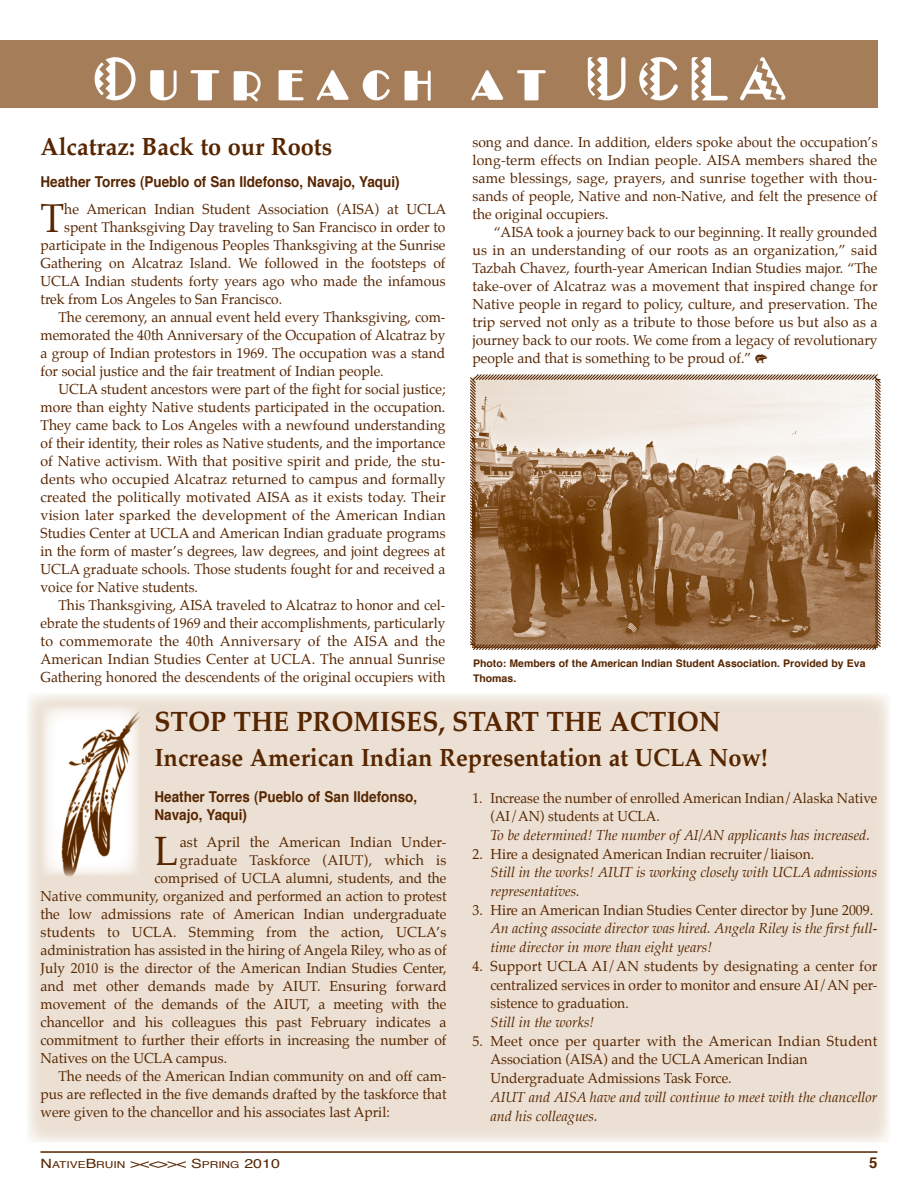
<style>
.page{position:relative;width:918px;height:1188px;background:#fff}
.page>*{position:absolute;margin:0;border:0;box-sizing:border-box;transform-origin:0 0}
.t1{font:54px "Dakota";letter-spacing:.22em;color:#fff;scale:.95 1}
.BODY-1_dropcap_AL{font:40.05px "Palatino";color:#572500}
.HEAD-1{font:700 27.75px "Palatino";color:#572500;scale:.95 1}
.HEAD-1-2{font:700 24.75px "Palatino";color:#572500;scale:.95 1}
.by-line{font:700 15px/18px "Helvetica";color:#572500;scale:.9 1}
.by-line-2{font:700 15px "Helvetica";color:#572500}
.BODY-1_nodrpcap_AJ{font:14.25px/18px "Palatino";color:#572500;text-align:justify}
.BODY-1_dropcap_AL-2{font:14.25px "Palatino";color:#572500}
.BODY-1_nodrpcap_AJ-2{font:italic 14.25px/18.8px "Palatino";color:#572500}
.BODY-1_nodrpcap_AJ-3{font:14.25px/18.8px "Palatino";letter-spacing:.02em;color:#572500}
.BODY-1_nodrpcap_AJ-4{font:14.25px/18.8px "Palatino";color:#572500;scale:.95 1}
.t2{font:700 10.5px/15px "Helvetica";color:#572500}
.t3{font:9.6px "Helvetica";color:#572500;scale:1.25 1}
.s1{font-family:"Artifact One"}
.s2{font-size:12.75px}
</style>
<div class="page">
<hr style="left:40px;top:1151px;width:838px;height:2px;background:#572500">
<div style="left:27px;top:693px;width:864px;height:450px;background:#ebe0d3"></div>
<div style="left:0;top:40px;width:878px;height:68px;background:#a67d59"></div>
<img style="left:42px;top:706px;width:98px;height:170px">
<svg style="left:470px;top:374px;width:411px;height:276px;background:#ad8c6e"></svg>
<p class="t1" style="left:92px;top:49px;width:731px">Outreach at UCLA</p>
<p class="HEAD-1-2" style="left:40px;top:126px;width:309px">Alcatraz: Back to our Roots</p>
<p class="by-line" style="left:40px;top:173px;width:401px">Heather Torres (Pueblo of San Ildefonso, Navajo, Yaqui)</p>
<p class="BODY-1_dropcap_AL" style="left:40px;top:185px;width:25px">T</p>
<p class="BODY-1_dropcap_AL-2" style="left:64px;top:197px;width:383px">he American Indian Student Association (AISA) at UCLA</p>
<p class="BODY-1_dropcap_AL-2" style="left:64px;top:215px;width:383px">spent Thanksgiving Day traveling to San Francisco in order to</p>
<p class="BODY-1_dropcap_AL-2" style="left:40px;top:233px;width:406px">participate in the Indigenous Peoples Thanksgiving at the Sunrise</p>
<p class="BODY-1_dropcap_AL-2" style="left:40px;top:251px;width:407px">Gathering on Alcatraz Island. We followed in the footsteps of</p>
<p class="BODY-1_dropcap_AL-2" style="left:40px;top:269px;width:407px">UCLA Indian students forty years ago who made the infamous</p>
<p class="BODY-1_dropcap_AL-2" style="left:40px;top:287px;width:243px">trek from Los Angeles to San Francisco.</p>
<p class="BODY-1_nodrpcap_AJ" style="left:40px;top:308px;width:406px;text-indent:18px">The ceremony, an annual event held every Thanksgiving, com&shy;memorated the 40th Anniversary of the Occupation of Alcatraz by a group of Indian protestors in 1969. The occupation was a stand for social justice and the fair treatment of Indian people.</p>
<p class="BODY-1_nodrpcap_AJ" style="left:40px;top:380px;width:407px;text-indent:18px">UCLA student ancestors were part of the fight for social justice; more than eighty Native students participated in the occupation.<br>They came back to Los Angeles with a newfound understanding of their identity, their roles as Native students, and the importance of Native activism. With that positive spirit and pride, the stu&shy;dents who occupied Alcatraz returned to campus and formally created the politically motivated AISA as it exists today. Their vision later sparked the development of the American Indian Studies Center at UCLA and American Indian graduate programs in the form of master’s degrees, law degrees, and joint degrees at UCLA graduate schools. Those students fought for and received a voice for Native students.</p>
<p class="BODY-1_nodrpcap_AJ" style="left:40px;top:596px;width:406px;text-indent:18px">This Thanksgiving, AISA traveled to Alcatraz to honor and cel&shy;ebrate the students of 1969 and their accomplishments, particularly to commemorate the 40th Anniversary of the AISA and the American Indian Studies Center at UCLA. The annual Sunrise Gathering honored the descendents of the original occupiers with</p>
<p class="BODY-1_nodrpcap_AJ" style="left:472px;top:133px;width:407px">song and dance. In addition, elders spoke about the occupation’s long-term effects on Indian people. AISA members shared the same blessings, sage, prayers, and sunrise together with thou&shy;sands of people, Native and non-Native, and felt the presence of the original occupiers.</p>
<p class="BODY-1_nodrpcap_AJ" style="left:472px;top:223px;width:407px;text-indent:21px">“AISA took a journey back to our beginning. It really grounded us in an understanding of our roots as an organization,” said Tazbah Chavez, fourth-year American Indian Studies major. “The take-over of Alcatraz was a movement that inspired change for Native people in regard to policy, culture, and preservation. The trip served not only as a tribute to those before us but also as a journey back to our roots. We come from a legacy of revolutionary people and that is something to be proud of.” <span class="s1">b</span></p>
<p class="t2" style="left:473px;top:656px;width:394px">Photo: Members of the American Indian Student Association. Provided by Eva<br>Thomas.</p>
<p class="HEAD-1" style="left:154px;top:698px;width:597px">STOP THE PROMISES, START THE ACTION</p>
<p class="HEAD-1-2" style="left:154px;top:736px;width:647px">Increase American Indian Representation at UCLA Now!</p>
<p class="by-line" style="left:154px;top:788px;width:293px">Heather Torres (Pueblo of San Ildefonso,<br>Navajo, Yaqui)</p>
<p class="BODY-1_dropcap_AL" style="left:154px;top:818px;width:25px">L</p>
<p class="BODY-1_dropcap_AL-2" style="left:180px;top:831px;width:268px">ast April the American Indian Under-</p>
<p class="BODY-1_dropcap_AL-2" style="left:180px;top:849px;width:268px">graduate Taskforce (AIUT), which is</p>
<p class="BODY-1_dropcap_AL-2" style="left:154px;top:867px;width:294px">comprised of UCLA alumni, students, and the</p>
<p class="BODY-1_dropcap_AL-2" style="left:40px;top:885px;width:408px">Native community, organized and performed an action to protest</p>
<p class="BODY-1_dropcap_AL-2" style="left:40px;top:903px;width:408px">the low admissions rate of American Indian undergraduate</p>
<p class="BODY-1_dropcap_AL-2" style="left:40px;top:921px;width:408px">students to UCLA. Stemming from the action, UCLA’s</p>
<p class="BODY-1_dropcap_AL-2" style="left:40px;top:939px;width:408px">administration has assisted in the hiring of Angela Riley, who as of</p>
<p class="BODY-1_dropcap_AL-2" style="left:40px;top:957px;width:408px">July 2010 is the director of the American Indian Studies Center,</p>
<p class="BODY-1_dropcap_AL-2" style="left:40px;top:975px;width:408px">and met other demands made by AIUT. Ensuring forward</p>
<p class="BODY-1_dropcap_AL-2" style="left:40px;top:993px;width:408px">movement of the demands of the AIUT, a meeting with the</p>
<p class="BODY-1_dropcap_AL-2" style="left:40px;top:1011px;width:407px">chancellor and his colleagues this past February indicates a</p>
<p class="BODY-1_dropcap_AL-2" style="left:40px;top:1029px;width:408px">commitment to further their efforts in increasing the number of</p>
<p class="BODY-1_dropcap_AL-2" style="left:40px;top:1047px;width:188px">Natives on the UCLA campus.</p>
<p class="BODY-1_nodrpcap_AJ" style="left:40px;top:1067px;width:408px;text-indent:18px">The needs of the American Indian community on and off cam&shy;pus are reflected in the five demands drafted by the taskforce that were given to the chancellor and his associates last April:</p>
<p class="BODY-1_nodrpcap_AJ-4" style="left:490px;top:788px;width:409px;text-indent:-18px">1. Increase the number of enrolled American Indian/Alaska Native (AI/AN) students at UCLA.</p>
<p class="BODY-1_nodrpcap_AJ-2" style="left:490px;top:826px;width:381px">To be determined! The number of AI/AN applicants has increased.</p>
<p class="BODY-1_nodrpcap_AJ" style="left:472px;top:845px;width:343px">2. Hire a designated American Indian recruiter/liaison.</p>
<p class="BODY-1_nodrpcap_AJ-2" style="left:490px;top:863px;width:388px">Still in the works! AIUT is working closely with UCLA admissions representatives.</p>
<p class="BODY-1_nodrpcap_AJ" style="left:472px;top:901px;width:402px">3. Hire an American Indian Studies Center director by June 2009.</p>
<p class="BODY-1_nodrpcap_AJ-2" style="left:490px;top:919px;width:388px">An acting associate director was hired. Angela Riley is the first full&shy;time director in more than eight years!</p>
<p class="BODY-1_nodrpcap_AJ" style="left:490px;top:957px;width:388px;line-height:18.8px;text-indent:-18px">4. Support UCLA AI/AN students by designating a center for centralized services in order to monitor and ensure AI/AN per&shy;sistence to graduation.</p>
<p class="BODY-1_nodrpcap_AJ-2" style="left:490px;top:1013px;width:105px">Still in the works!</p>
<p class="BODY-1_nodrpcap_AJ-3" style="left:490px;top:1031px;width:388px;text-indent:-18px">5. Meet once per quarter with the American Indian Student<br>Association (AISA) and the UCLA American Indian</p>
<p class="BODY-1_nodrpcap_AJ" style="left:490px;top:1069px;width:243px">Undergraduate Admissions Task Force.</p>
<p class="BODY-1_nodrpcap_AJ-2" style="left:490px;top:1088px;width:388px">AIUT and AISA have and will continue to meet with the chancellor and his colleagues.</p>
<p class="t3" style="left:40px;top:1157px;width:193px"><span class="s2">N</span>ATIVE<span class="s2">B</span>RUIN <span class="s2">&gt;&lt;&lt;&gt;&gt;&lt; S</span>PRING <span class="s2">2010</span></p>
<p class="by-line-2" style="left:869px;top:1151px;width:10px">5</p>
</div>
